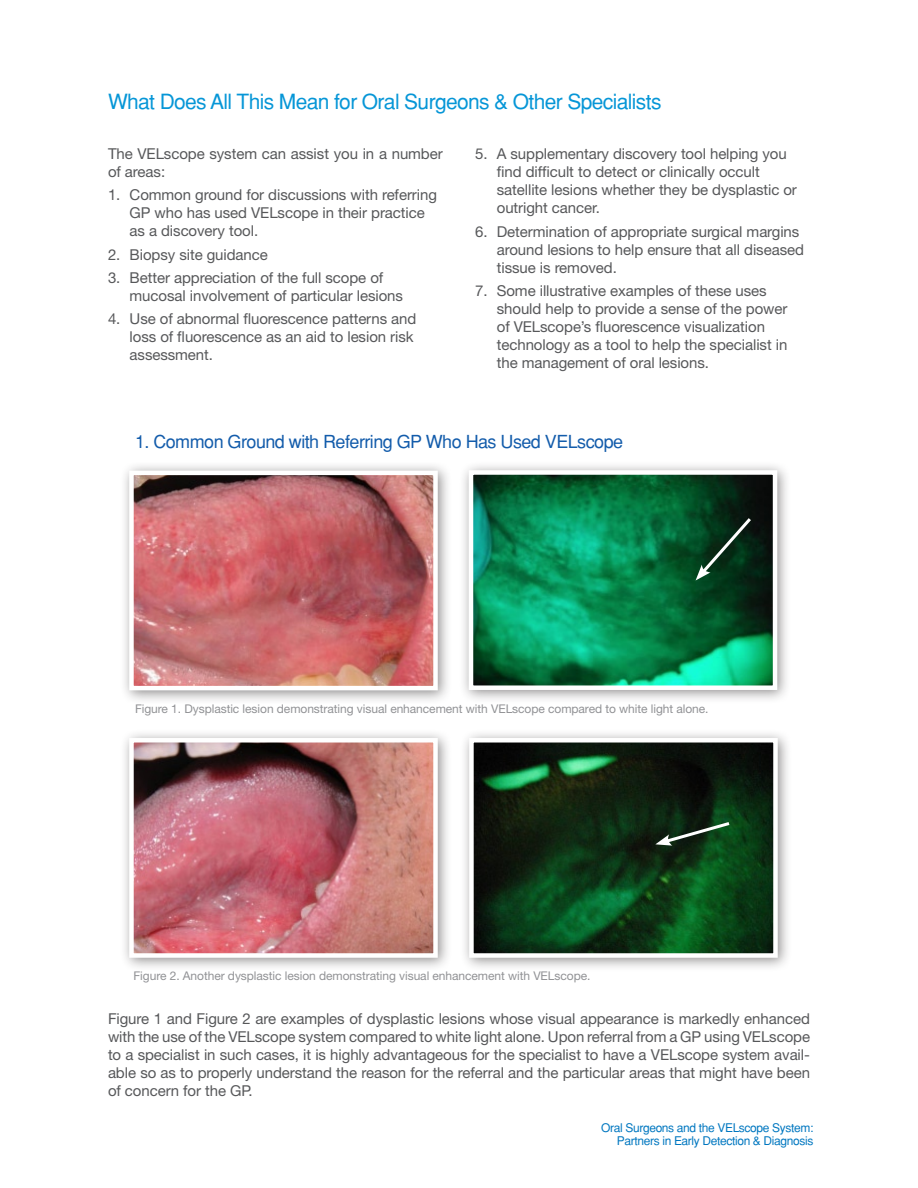
<style>
.page{position:relative;width:918px;height:1188px;background:#fff}
.page>*{position:absolute;margin:0;border:0;box-sizing:border-box;transform-origin:0 0}
.t1{font:21px "Helvetica";letter-spacing:-.03em;color:#0696d7}
.t2{font:18px "Helvetica";letter-spacing:-.03em;color:#135cab}
.t3{font:15px/18px "Helvetica Neue";letter-spacing:-.005em;color:#57585a}
.t4{font:12px "Helvetica Neue";letter-spacing:-.005em;color:#919295}
.t5{font:12px/13.5px "Helvetica";letter-spacing:-.03em;color:#0077c0;text-align:right}
</style>
<div class="page">
<div style="left:119px;top:460px;width:333px;height:244px;background:#231f20;opacity:.51"></div>
<img style="left:134px;top:476px;width:299px;height:209px">
<div style="left:129px;top:471px;width:309px;height:219px;border:4px solid #fff"></div>
<div style="left:119px;top:728px;width:333px;height:243px;background:#231f20;opacity:.51"></div>
<img style="left:134px;top:743px;width:299px;height:210px">
<div style="left:129px;top:738px;width:309px;height:220px;border:4px solid #fff"></div>
<div style="left:459px;top:728px;width:333px;height:243px;background:#231f20;opacity:.51"></div>
<img style="left:474px;top:743px;width:299px;height:210px">
<div style="left:469px;top:738px;width:309px;height:220px;border:4px solid #fff"></div>
<div style="left:459px;top:460px;width:332px;height:244px;background:#231f20;opacity:.51"></div>
<img style="left:474px;top:475px;width:298px;height:210px">
<div style="left:469px;top:470px;width:308px;height:220px;border:4px solid #fff"></div>
<svg style="left:696px;top:515px;width:58px;height:65px;background:#163f28"></svg>
<svg style="left:655px;top:820px;width:78px;height:26px;background:#2b4b32"></svg>
<h1 class="t1" style="left:108px;top:90px;width:555px">What Does All This Mean for Oral Surgeons &amp; Other Specialists</h1>
<p class="t3" style="left:108px;top:144px;width:336px">The VELscope system can assist you in a number of areas:</p>
<p class="t3" style="left:130px;top:186px;width:309px;text-indent:-22px">1. Common ground for discussions with referring<br>GP who has used VELscope in their practice as a discovery tool.</p>
<p class="t3" style="left:108px;top:245px;width:161px">2. Biopsy site guidance</p>
<p class="t3" style="left:130px;top:268px;width:275px;text-indent:-22px">3. Better appreciation of the full scope of mucosal involvement of particular lesions</p>
<p class="t3" style="left:130px;top:310px;width:288px;text-indent:-22px">4. Use of abnormal fluorescence patterns and loss of fluorescence as an aid to lesion risk assessment.</p>
<p class="t3" style="left:497px;top:145px;width:302px;text-indent:-22px">5. A supplementary discovery tool helping you find difficult to detect or clinically occult satellite lesions whether they be dysplastic or outright cancer.</p>
<p class="t3" style="left:497px;top:222px;width:309px;text-indent:-22px">6. Determination of appropriate surgical margins around lesions to help ensure that all diseased tissue is removed.</p>
<p class="t3" style="left:497px;top:282px;width:292px;text-indent:-22px">7. Some illustrative examples of these uses should help to provide a sense of the power of VELscope’s fluorescence visualization technology as a tool to help the specialist in the management of oral lesions.</p>
<p class="t2" style="left:135px;top:431px;width:490px">1. Common Ground with Referring GP Who Has Used VELscope</p>
<p class="t4" style="left:135px;top:702px;width:575px">Figure 1. Dysplastic lesion demonstrating visual enhancement with VELscope compared to white light alone.</p>
<p class="t4" style="left:134px;top:969px;width:458px">Figure 2. Another dysplastic lesion demonstrating visual enhancement with VELscope.</p>
<p class="t3" style="left:108px;top:1010px;width:704px;text-align:justify">Figure 1 and Figure 2 are examples of dysplastic lesions whose visual appearance is markedly enhanced with the use of the VELscope system compared to white light alone. Upon referral from a GP using VELscope to a specialist in such cases, it is highly advantageous for the specialist to have a VELscope system avail&shy;able so as to properly understand the reason for the referral and the particular areas that might have been of concern for the GP.</p>
<p class="t5" style="left:601px;top:1121px;width:214px">Oral Surgeons and the VELscope System:<br>Partners in Early Detection &amp; Diagnosis</p>
</div>
